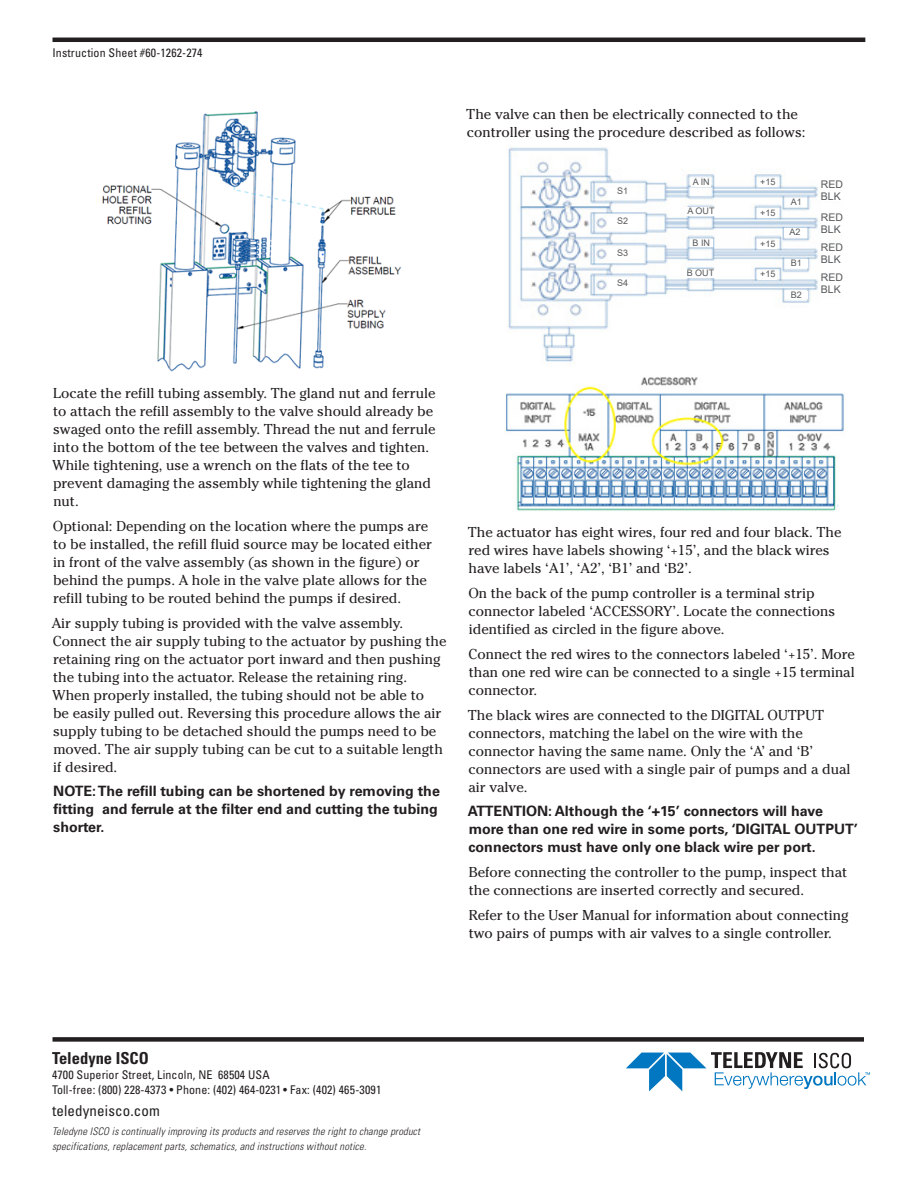
<style>
.page{position:relative;width:918px;height:1188px;background:#fff}
.page>*{position:absolute;margin:0;border:0;box-sizing:border-box;transform-origin:0 0}
.t1{font:700 condensed 16.5px "Univers";color:#231f20}
.t2{font:condensed 15px "Univers";letter-spacing:.01em;color:#231f20}
.t3{font:14.25px/18px "Cheltenham";color:#231f20}
.t4{font:700 14.25px/18px "Univers";color:#231f20}
.t5{font:condensed 12px/15px "Univers";letter-spacing:.01em;color:#231f20}
.t6{font:italic 300 condensed 10.5px/15px "Univers";letter-spacing:.02em;color:#231f20}
.t7{font:10.5px/12px "Arial";color:#57585a}
.t8{font:9px "Arial";color:#57585a}
</style>
<div class="page">
<hr style="left:52px;top:38px;width:813px;height:4px;background:#231f20">
<div style="left:52px;top:1037px;width:812px;height:5px;background:#231f20"></div>
<svg style="left:626px;top:1052px;width:244px;height:39px"></svg>
<img style="left:102px;top:111px;width:300px;height:261px">
<img style="left:508px;top:147px;width:328px;height:217px">
<img style="left:505px;top:377px;width:340px;height:134px">
<div style="left:821px;top:180px;width:25px;height:21px;background:#fff"></div>
<div style="left:786px;top:198px;width:20px;height:8px;background:#fff"></div>
<div style="left:784px;top:229px;width:22px;height:8px;background:#fff"></div>
<div style="left:785px;top:260px;width:22px;height:8px;background:#fff"></div>
<div style="left:785px;top:291px;width:22px;height:8px;background:#fff"></div>
<div style="left:609px;top:188px;width:28px;height:9px;background:#fff"></div>
<div style="left:609px;top:217px;width:28px;height:11px;background:#fff"></div>
<div style="left:609px;top:249px;width:28px;height:11px;background:#fff"></div>
<div style="left:609px;top:279px;width:28px;height:11px;background:#fff"></div>
<div style="left:759px;top:178px;width:18px;height:9px;background:#fff"></div>
<div style="left:691px;top:178px;width:20px;height:9px;background:#fff"></div>
<div style="left:685px;top:208px;width:32px;height:8px;background:#fff"></div>
<div style="left:684px;top:269px;width:33px;height:9px;background:#fff"></div>
<div style="left:690px;top:239px;width:22px;height:8px;background:#fff"></div>
<div style="left:821px;top:213px;width:25px;height:21px;background:#fff"></div>
<div style="left:821px;top:243px;width:25px;height:21px;background:#fff"></div>
<div style="left:821px;top:273px;width:25px;height:21px;background:#fff"></div>
<div style="left:759px;top:209px;width:18px;height:8px;background:#fff"></div>
<div style="left:759px;top:240px;width:18px;height:8px;background:#fff"></div>
<div style="left:759px;top:271px;width:18px;height:8px;background:#fff"></div>
<p class="t5" style="left:52px;top:45px;width:152px">Instruction Sheet #60-1262-274</p>
<p class="t3" style="left:466px;top:105px;width:341px">The valve can then be electrically connected to the controller using the procedure described as follows:</p>
<p class="t8" style="left:617px;top:185px;width:13px">S1</p>
<p class="t8" style="left:617px;top:215px;width:13px">S2</p>
<p class="t8" style="left:617px;top:246px;width:13px">S3</p>
<p class="t8" style="left:617px;top:276px;width:13px">S4</p>
<p class="t8" style="left:693px;top:176px;width:19px">A IN</p>
<p class="t8" style="left:760px;top:176px;width:17px">+15</p>
<p class="t8" style="left:688px;top:205px;width:29px">A OUT</p>
<p class="t8" style="left:760px;top:206px;width:17px">+15</p>
<p class="t8" style="left:760px;top:237px;width:17px">+15</p>
<p class="t8" style="left:760px;top:268px;width:17px">+15</p>
<p class="t8" style="left:693px;top:236px;width:19px">B IN</p>
<p class="t8" style="left:687px;top:267px;width:29px">B OUT</p>
<p class="t8" style="left:791px;top:195px;width:13px">A1</p>
<p class="t8" style="left:790px;top:226px;width:13px">A2</p>
<p class="t8" style="left:791px;top:257px;width:13px">B1</p>
<p class="t8" style="left:791px;top:288px;width:13px">B2</p>
<p class="t7" style="left:821px;top:178px;width:24px">RED<br>BLK</p>
<p class="t7" style="left:821px;top:211px;width:24px">RED<br>BLK</p>
<p class="t7" style="left:821px;top:241px;width:24px">RED<br>BLK</p>
<p class="t7" style="left:821px;top:271px;width:24px">RED<br>BLK</p>
<p class="t3" style="left:53px;top:384px;width:385px">Locate the refill tubing assembly. The gland nut and ferrule to attach the refill assembly to the valve should already be swaged onto the refill assembly. Thread the nut and ferrule into the bottom of the tee between the valves and tighten.<br>While tightening, use a wrench on the flats of the tee to prevent damaging the assembly while tightening the gland nut.</p>
<p class="t3" style="left:53px;top:517px;width:381px">Optional: Depending on the location where the pumps are to be installed, the refill fluid source may be located either in front of the valve assembly (as shown in the figure) or behind the pumps. A hole in the valve plate allows for the refill tubing to be routed behind the pumps if desired.</p>
<p class="t3" style="left:52px;top:614px;width:396px">Air supply tubing is provided with the valve assembly.<br>Connect the air supply tubing to the actuator by pushing the retaining ring on the actuator port inward and then pushing the tubing into the actuator. Release the retaining ring.<br>When properly installed, the tubing should not be able to<br>be easily pulled out. Reversing this procedure allows the air supply tubing to be detached should the pumps need to be moved. The air supply tubing can be cut to a suitable length if desired.</p>
<p class="t4" style="left:53px;top:782px;width:388px">NOTE: The refill tubing can be shortened by removing the fitting and ferrule at the filter end and cutting the tubing shorter.</p>
<p class="t3" style="left:468px;top:524px;width:375px">The actuator has eight wires, four red and four black. The red wires have labels showing ‘+15’, and the black wires have labels ‘A1’, ‘A2’, ‘B1’ and ‘B2’.</p>
<p class="t3" style="left:468px;top:584px;width:368px">On the back of the pump controller is a terminal strip connector labeled ‘ACCESSORY’. Locate the connections identified as circled in the figure above.</p>
<p class="t3" style="left:468px;top:645px;width:388px;text-align:justify">Connect the red wires to the connectors labeled ‘+15’. More than one red wire can be connected to a single +15 terminal connector.</p>
<p class="t3" style="left:468px;top:706px;width:384px">The black wires are connected to the DIGITAL OUTPUT connectors, matching the label on the wire with the connector having the same name. Only the ‘A’ and ‘B’ connectors are used with a single pair of pumps and a dual air valve.</p>
<p class="t4" style="left:468px;top:802px;width:392px">ATTENTION: Although the ‘+15’ connectors will have more than one red wire in some ports, ‘DIGITAL OUTPUT’ connectors must have only one black wire per port.</p>
<p class="t3" style="left:469px;top:863px;width:380px">Before connecting the controller to the pump, inspect that the connections are inserted correctly and secured.</p>
<p class="t3" style="left:469px;top:906px;width:381px">Refer to the User Manual for information about connecting two pairs of pumps with air valves to a single controller.</p>
<p class="t1" style="left:52px;top:1048px;width:98px">Teledyne ISCO</p>
<p class="t5" style="left:52px;top:1067px;width:331px">4700 Superior Street, Lincoln, NE 68504 USA<br>Toll-free: (800) 228-4373 • Phone: (402) 464-0231 • Fax: (402) 465-3091</p>
<p class="t2" style="left:52px;top:1101px;width:110px">teledyneisco.com</p>
<p class="t6" style="left:52px;top:1124px;width:370px">Teledyne ISCO is continually improving its products and reserves the right to change product specifications, replacement parts, schematics, and instructions without notice.</p>
</div>
